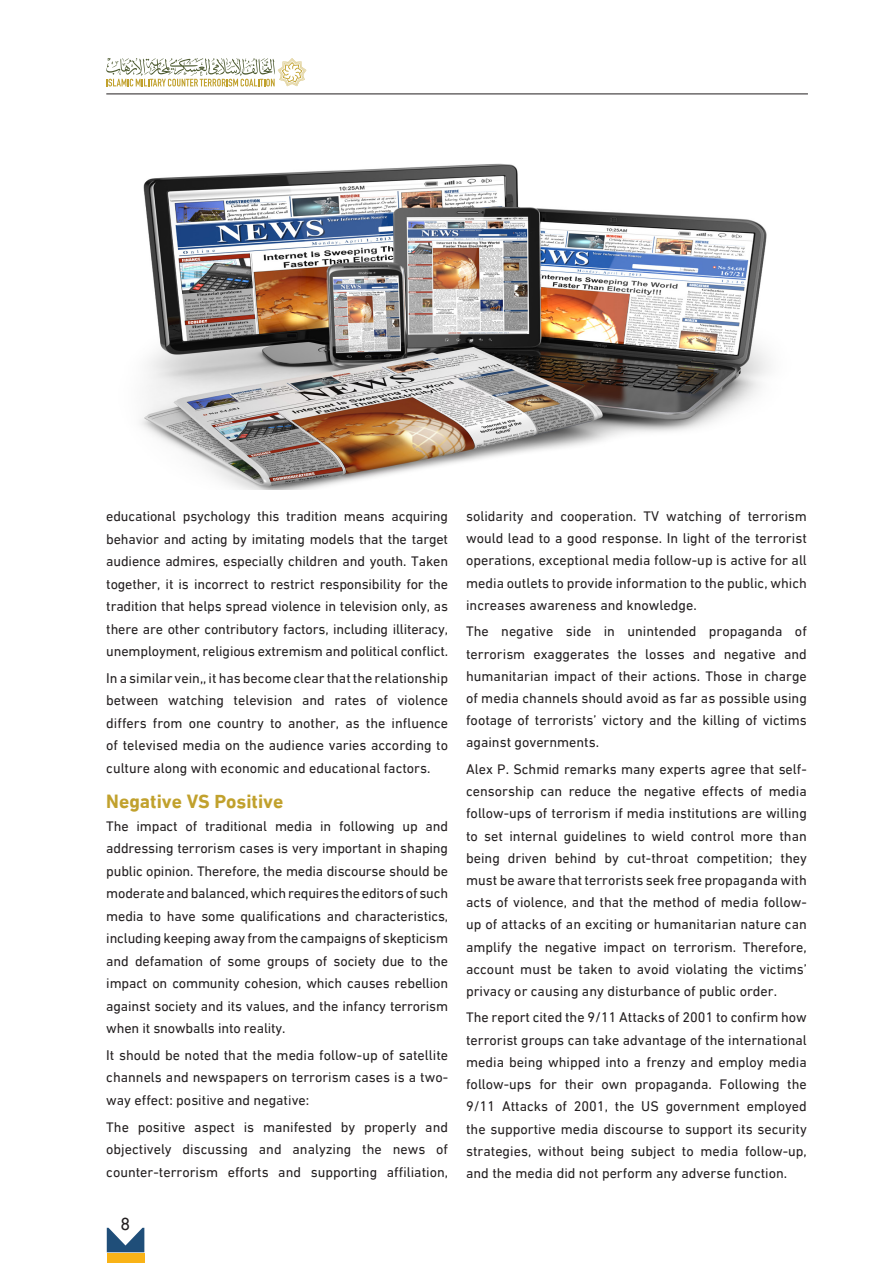
<style>
.page{position:relative;width:893px;height:1263px;background:#fff}
.page>*{position:absolute;margin:0;border:0;box-sizing:border-box;transform-origin:0 0}
.t1{font:700 19.5px "DIN Next LTW23";color:#c1a12d}
.t2{font:18px "DIN Next LTW23";color:#231f20}
.t3{font:14.25px/22.2px "DIN Next LTW23";color:#231f20;text-align:justify}
</style>
<div class="page">
<hr style="left:106px;top:94px;width:702px;height:1px;background:#231f20">
<svg style="left:106px;top:58px;width:200px;height:28px"></svg>
<div style="left:107px;top:1254px;width:37px;height:9px;background:#f9b317"></div>
<svg style="left:107px;top:1228px;width:37px;height:24px"></svg>
<img style="left:141px;top:163px;width:629px;height:326px">
<p class="t3" style="left:106px;top:505px;width:343px">educational psychology this tradition means acquiring behavior and acting by imitating models that the target audience admires, especially children and youth. Taken together, it is incorrect to restrict responsibility for the tradition that helps spread violence in television only, as there are other contributory factors, including illiteracy, unemployment, religious extremism and political conflict.</p>
<p class="t3" style="left:106px;top:667px;width:343px">In a similar vein,, it has become clear that the relationship between watching television and rates of violence differs from one country to another, as the influence of televised media on the audience varies according to culture along with economic and educational factors.</p>
<p class="t1" style="left:106px;top:790px;width:179px">Negative VS Positive</p>
<p class="t3" style="left:106px;top:814px;width:343px">The impact of traditional media in following up and addressing terrorism cases is very important in shaping public opinion. Therefore, the media discourse should be moderate and balanced, which requires the editors of such media to have some qualifications and characteristics, including keeping away from the campaigns of skepticism and defamation of some groups of society due to the impact on community cohesion, which causes rebellion against society and its values, and the infancy terrorism when it snowballs into reality.</p>
<p class="t3" style="left:106px;top:1044px;width:343px">It should be noted that the media follow-up of satellite channels and newspapers on terrorism cases is a two&shy;way effect: positive and negative:</p>
<p class="t3" style="left:106px;top:1115px;width:343px">The positive aspect is manifested by properly and objectively discussing and analyzing the news of counter-terrorism efforts and supporting affiliation,</p>
<p class="t2" style="left:120px;top:1213px;width:11px">8</p>
<p class="t3" style="left:466px;top:505px;width:342px">solidarity and cooperation. TV watching of terrorism would lead to a good response. In light of the terrorist operations, exceptional media follow-up is active for all media outlets to provide information to the public, which increases awareness and knowledge.</p>
<p class="t3" style="left:466px;top:620px;width:342px">The negative side in unintended propaganda of terrorism exaggerates the losses and negative and humanitarian impact of their actions. Those in charge of media channels should avoid as far as possible using footage of terrorists’ victory and the killing of victims against governments.</p>
<p class="t3" style="left:466px;top:758px;width:342px">Alex P. Schmid remarks many experts agree that self&shy;censorship can reduce the negative effects of media follow-ups of terrorism if media institutions are willing to set internal guidelines to wield control more than being driven behind by cut-throat competition; they must be aware that terrorists seek free propaganda with acts of violence, and that the method of media follow&shy;up of attacks of an exciting or humanitarian nature can amplify the negative impact on terrorism. Therefore, account must be taken to avoid violating the victims’ privacy or causing any disturbance of public order.</p>
<p class="t3" style="left:466px;top:1006px;width:342px">The report cited the 9/11 Attacks of 2001 to confirm how terrorist groups can take advantage of the international media being whipped into a frenzy and employ media follow-ups for their own propaganda. Following the 9/11 Attacks of 2001, the US government employed the supportive media discourse to support its security strategies, without being subject to media follow-up, and the media did not perform any adverse function.</p>
</div>
